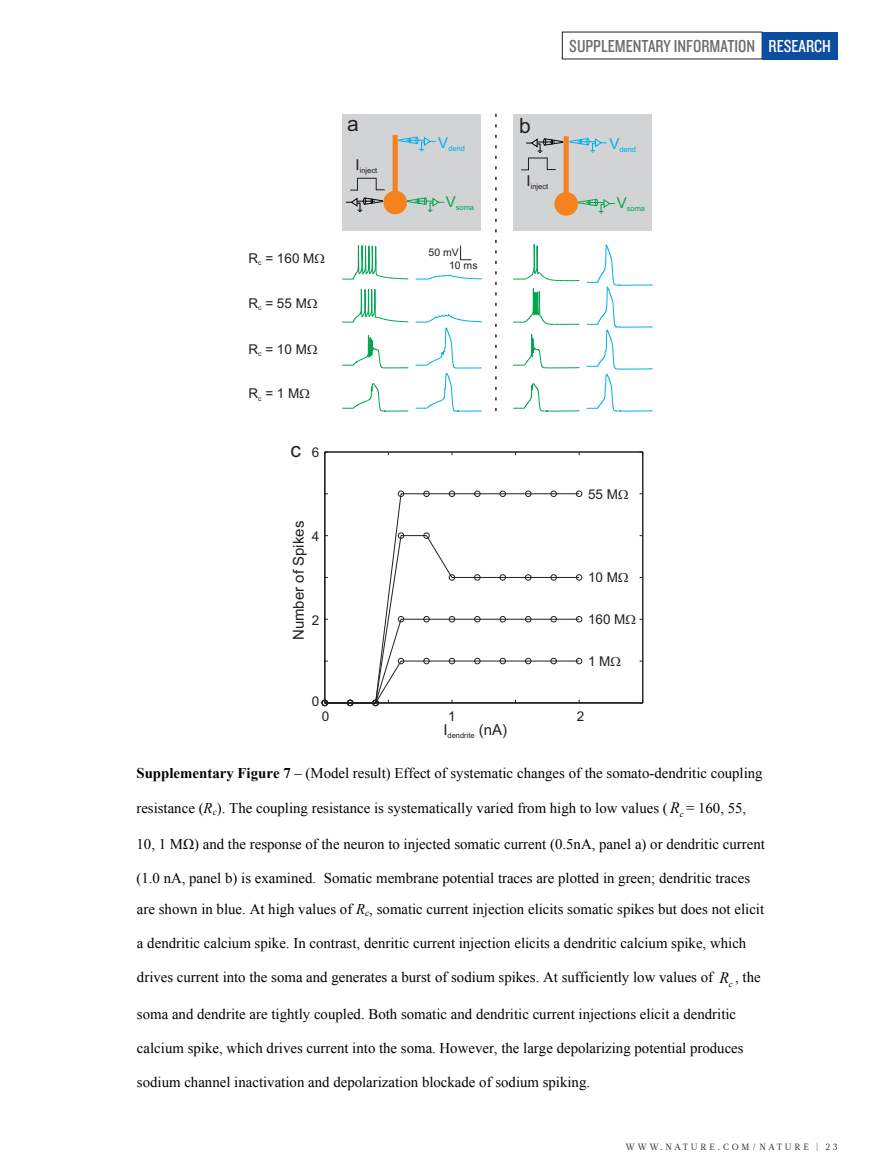
<style>
.page{position:relative;width:893px;height:1174px;background:#fff}
.page>*{position:absolute;margin:0;border:0;box-sizing:border-box;transform-origin:0 0}
.t1{font:21px "Arial";color:#231f20}
.t2{font:18px "Knockout 29 Junior Ltweight";color:#6c6d70}
.t3{font:16.2px "Times New Roman";color:#000}
.t4{font:15px "Arial";color:#231f20}
.t5{font:14.85px "Times New Roman";color:#000}
.t6{font:13.5px "Arial";color:#231f20}
.t7{font:10.5px/13px "Arial";color:#231f20}
.t8{font:9px "Glosa Math";letter-spacing:.315em;color:#231f20}
.t9{font:7.5px "Arial";color:#231f20}
.t10{font:7.5px "Arial";color:#00aeef}
.t11{font:7.5px "Arial";color:#00a650}
.t12{font:6.75px "Arial";color:#231f20}
.s1{color:#fff}
.s2{font-weight:700}
.s3{font-style:italic}
.s4{font-style:italic;font-size:15.75px}
</style>
<div class="page">
<div style="left:762px;top:32px;width:76px;height:27px;background:#0d4da1"></div>
<div style="left:342px;top:114px;width:139px;height:116px;background:#d1d3d4"></div>
<div style="left:393px;top:135px;width:5px;height:57px;border:2px solid #f5821f"></div>
<svg style="left:342px;top:136px;width:140px;height:276px"></svg>
<div style="left:513px;top:114px;width:139px;height:116px;background:#d1d3d4"></div>
<div style="left:564px;top:136px;width:5px;height:57px;border:2px solid #f5821f"></div>
<svg style="left:513px;top:138px;width:140px;height:274px"></svg>
<svg style="left:495px;top:113px;width:2px;height:298px"></svg>
<hr style="left:325px;top:702px;width:318px;height:1px;background:#231f20">
<hr style="left:325px;top:452px;width:318px;height:1px;background:#231f20">
<hr style="left:324px;top:452px;width:1px;height:251px;background:#231f20">
<hr style="left:642px;top:452px;width:1px;height:251px;background:#231f20">
<svg style="left:576px;top:491px;width:6px;height:6px"></svg>
<svg style="left:325px;top:493px;width:255px;height:42px"></svg>
<svg style="left:398px;top:532px;width:6px;height:3px"></svg>
<svg style="left:424px;top:532px;width:5px;height:3px"></svg>
<svg style="left:325px;top:535px;width:255px;height:81px"></svg>
<svg style="left:322px;top:616px;width:260px;height:90px"></svg>
<svg style="left:639px;top:614px;width:4px;height:10px"></svg>
<p class="t1" style="left:347px;top:116px;width:13px">a</p>
<p class="t9" style="left:356px;top:168px;width:23px"><sup>I</sup>inject</p>
<p class="t6" style="left:248px;top:253px;width:68px">R = 160 M</p>
<p class="t12" style="left:258px;top:260px;width:5px">c</p>
<p class="t6" style="left:248px;top:298px;width:60px">R = 55 M</p>
<p class="t12" style="left:258px;top:305px;width:5px">c</p>
<p class="t6" style="left:248px;top:344px;width:60px">R = 10 M</p>
<p class="t12" style="left:258px;top:351px;width:5px">c</p>
<p class="t6" style="left:248px;top:388px;width:53px">R = 1 M</p>
<p class="t12" style="left:258px;top:396px;width:5px">c</p>
<p class="t1" style="left:291px;top:442px;width:12px">c</p>
<p class="t6" style="left:312px;top:447px;width:9px">6</p>
<p class="t4" style="left:293px;top:640px;width:121px;rotate:-90deg">Number of Spikes</p>
<p class="t6" style="left:312px;top:531px;width:9px">4</p>
<p class="t6" style="left:312px;top:615px;width:9px">2</p>
<p class="t6" style="left:312px;top:696px;width:9px">0</p>
<p class="t10" style="left:438px;top:145px;width:28px"><sup>V</sup>dend</p>
<p class="t11" style="left:446px;top:204px;width:30px"><sup>V</sup>soma</p>
<p class="t7" style="left:449px;top:247px;width:30px;text-indent:-20px">50 mV<br>10 ms</p>
<p class="t2" style="left:569px;top:34px;width:263px">SUPPLEMENTARY INFORMATION <span class="s1">RESEARCH</span></p>
<p class="t1" style="left:519px;top:117px;width:13px">b</p>
<p class="t9" style="left:527px;top:183px;width:23px"><sup>I</sup>inject</p>
<p class="t10" style="left:609px;top:147px;width:28px"><sup>V</sup>dend</p>
<p class="t11" style="left:617px;top:205px;width:30px"><sup>V</sup>soma</p>
<p class="t6" style="left:588px;top:489px;width:32px">55 M</p>
<p class="t6" style="left:588px;top:572px;width:32px">10 M</p>
<p class="t6" style="left:588px;top:614px;width:39px">160 M</p>
<p class="t6" style="left:588px;top:656px;width:24px">1 M</p>
<p class="t6" style="left:322px;top:711px;width:9px">0</p>
<p class="t6" style="left:448px;top:711px;width:9px">1</p>
<p class="t6" style="left:577px;top:711px;width:9px">2</p>
<p class="t4" style="left:443px;top:724px;width:6px">I</p>
<p class="t4" style="left:479px;top:724px;width:30px">(nA)</p>
<p class="t9" style="left:448px;top:732px;width:29px">dendrite</p>
<p class="t5" style="left:136px;top:763px;width:628px"><span class="s2">Supplementary Figure 7</span> – (Model result) Effect of systematic changes of the somato-dendritic coupling</p>
<p class="t5" style="left:136px;top:797px;width:611px">resistance (<span class="s3">R</span><sub>c</sub>). The coupling resistance is systematically varied from high to low values ( <span class="s4">R</span><sub>c</sub> = 160, 55,</p>
<p class="t5" style="left:136px;top:834px;width:630px">10, 1 MΩ) and the response of the neuron to injected somatic current (0.5nA, panel a) or dendritic current</p>
<p class="t5" style="left:136px;top:868px;width:615px">(1.0 nA, panel b) is examined. Somatic membrane potential traces are plotted in green; dendritic traces</p>
<p class="t5" style="left:137px;top:899px;width:629px">are shown in blue. At high values of <span class="s3">R</span><sub>c</sub>, somatic current injection elicits somatic spikes but does not elicit</p>
<p class="t5" style="left:137px;top:933px;width:611px">a dendritic calcium spike. In contrast, denritic current injection elicits a dendritic calcium spike, which</p>
<p class="t5" style="left:137px;top:967px;width:625px">drives current into the soma and generates a burst of sodium spikes. At sufficiently low values of <span class="s4">R</span><sub>c</sub> , the</p>
<p class="t5" style="left:137px;top:1003px;width:601px">soma and dendrite are tightly coupled. Both somatic and dendritic current injections elicit a dendritic</p>
<p class="t5" style="left:137px;top:1038px;width:608px">calcium spike, which drives current into the soma. However, the large depolarizing potential produces</p>
<p class="t5" style="left:137px;top:1072px;width:455px">sodium channel inactivation and depolarization blockade of sodium spiking.</p>
<p class="t3" style="left:444px;top:926px;width:18px">18</p>
<p class="t8" style="left:626px;top:1141px;width:143px">WWW.NATURE.COM/NATURE</p>
<p class="t8" style="left:816px;top:1141px;width:23px">| 2 3</p>
</div>
